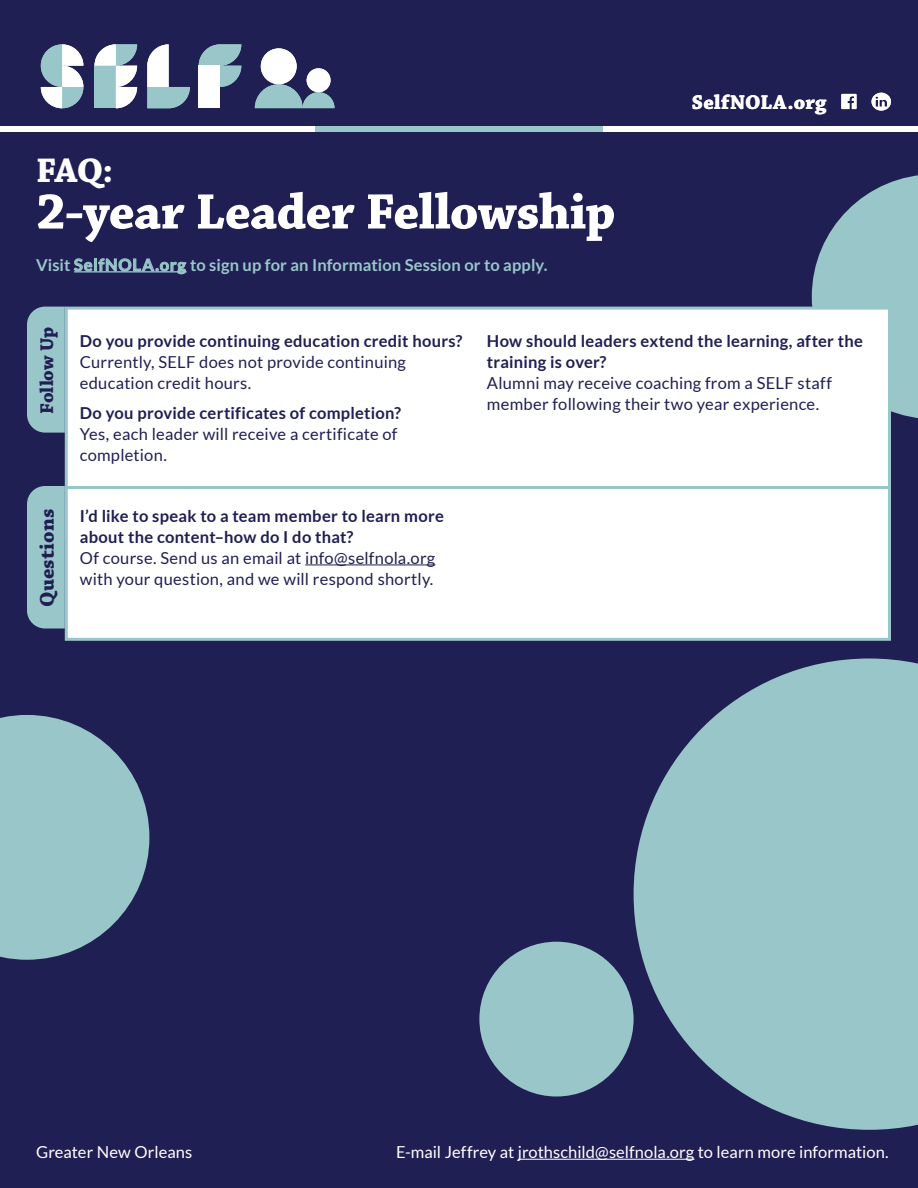
<style>
.page{position:relative;width:918px;height:1188px;background:#201f54}
.page>*{position:absolute;margin:0;border:0;box-sizing:border-box;transform-origin:0 0}
.t1{font:700 52.5px "Chaparral Pro";letter-spacing:-.015em;color:#fff}
.t2{font:700 36px "Chaparral Pro";color:#fff}
.t3{font:700 21px "Chaparral Pro";letter-spacing:.01em;color:#fff}
.t4{font:700 21px "Chaparral Pro";letter-spacing:.01em;color:#201f54}
.t5{font:700 19.5px "Chaparral Pro";letter-spacing:-.005em;color:#201f54}
.t6{font:16.5px/21px "Lato";letter-spacing:.015em;color:#201f54}
.t7{font:700 16.5px/21px "Lato";letter-spacing:.015em;color:#201f54}
.t8{font:16.5px "Lato";letter-spacing:.005em;color:#fff}
.t9{font:700 16.5px "Lato";letter-spacing:.01em;color:#99c7c9}
</style>
<div class="page">
<div style="left:479px;top:942px;width:155px;height:154px;background:#99c7c9;border-radius:50%"></div>
<svg style="left:634px;top:658px;width:284px;height:472px;fill:#99c7c9"></svg>
<svg style="left:0;top:715px;width:149px;height:245px"></svg>
<svg style="left:812px;top:175px;width:106px;height:243px"></svg>
<div style="left:65px;top:307px;width:826px;height:233px;background:#fff;border:3px solid #99c7c9"></div>
<div style="left:65px;top:486px;width:826px;height:155px;background:#fff;border:3px solid #99c7c9"></div>
<div style="left:27px;top:307px;width:38px;height:126px;background:#99c7c9"></div>
<div style="left:27px;top:486px;width:38px;height:142px;background:#99c7c9"></div>
<div style="left:0;top:126px;width:315px;height:6px;background:#fff"></div>
<div style="left:603px;top:126px;width:315px;height:6px;background:#fff"></div>
<div style="left:315px;top:126px;width:288px;height:6px;background:#99c7c9"></div>
<hr style="left:74px;top:271px;width:113px;height:2px;background:#99c7c9">
<svg style="left:199px;top:44px;width:42px;height:43px"></svg>
<svg style="left:255px;top:84px;width:80px;height:24px"></svg>
<svg style="left:95px;top:44px;width:42px;height:64px;background:#b1c7cf"></svg>
<svg style="left:41px;top:44px;width:42px;height:64px"></svg>
<svg style="left:147px;top:44px;width:43px;height:64px"></svg>
<div style="left:199px;top:66px;width:21px;height:42px;background:#fff"></div>
<div style="left:261px;top:48px;width:36px;height:36px;background:#fff;border-radius:50%"></div>
<div style="left:307px;top:68px;width:24px;height:24px;background:#fff;border-radius:50%"></div>
<svg style="left:841px;top:94px;width:16px;height:15px"></svg>
<svg style="left:872px;top:93px;width:19px;height:18px"></svg>
<hr style="left:518px;top:1159px;width:177px;height:1px;background:#fff">
<hr style="left:305px;top:564px;width:130px;height:1px;background:#201f54">
<h2 class="t2" style="left:36px;top:149px;width:79px">FAQ:</h2>
<h1 class="t1" style="left:36px;top:181px;width:581px">2-year Leader Fellowship</h1>
<p class="t9" style="left:36px;top:255px;width:513px">Visit SelfNOLA.org to sign up for an Information Session or to apply.</p>
<p class="t3" style="left:692px;top:90px;width:136px">SelfNOLA.org</p>
<p class="t5" style="left:35px;top:414px;width:89px;rotate:-90deg">Follow Up</p>
<p class="t4" style="left:35px;top:607px;width:100px;rotate:-90deg">Questions</p>
<p class="t7" style="left:80px;top:330px;width:384px">Do you provide continuing education credit hours?</p>
<p class="t6" style="left:80px;top:351px;width:328px">Currently, SELF does not provide continuing education credit hours.</p>
<p class="t7" style="left:80px;top:402px;width:323px">Do you provide certificates of completion?</p>
<p class="t6" style="left:80px;top:423px;width:319px">Yes, each leader will receive a certificate of completion.</p>
<p class="t7" style="left:80px;top:505px;width:366px">I’d like to speak to a team member to learn more about the content–how do I do that?</p>
<p class="t6" style="left:80px;top:547px;width:357px">Of course. Send us an email at info@selfnola.org with your question, and we will respond shortly.</p>
<p class="t7" style="left:487px;top:330px;width:378px">How should leaders extend the learning, after the training is over?</p>
<p class="t6" style="left:487px;top:372px;width:347px">Alumni may receive coaching from a SELF staff member following their two year experience.</p>
<p class="t8" style="left:36px;top:1143px;width:158px">Greater New Orleans</p>
<p class="t8" style="left:396px;top:1143px;width:494px">E-mail Jeffrey at jrothschild@selfnola.org to learn more information.</p>
</div>
